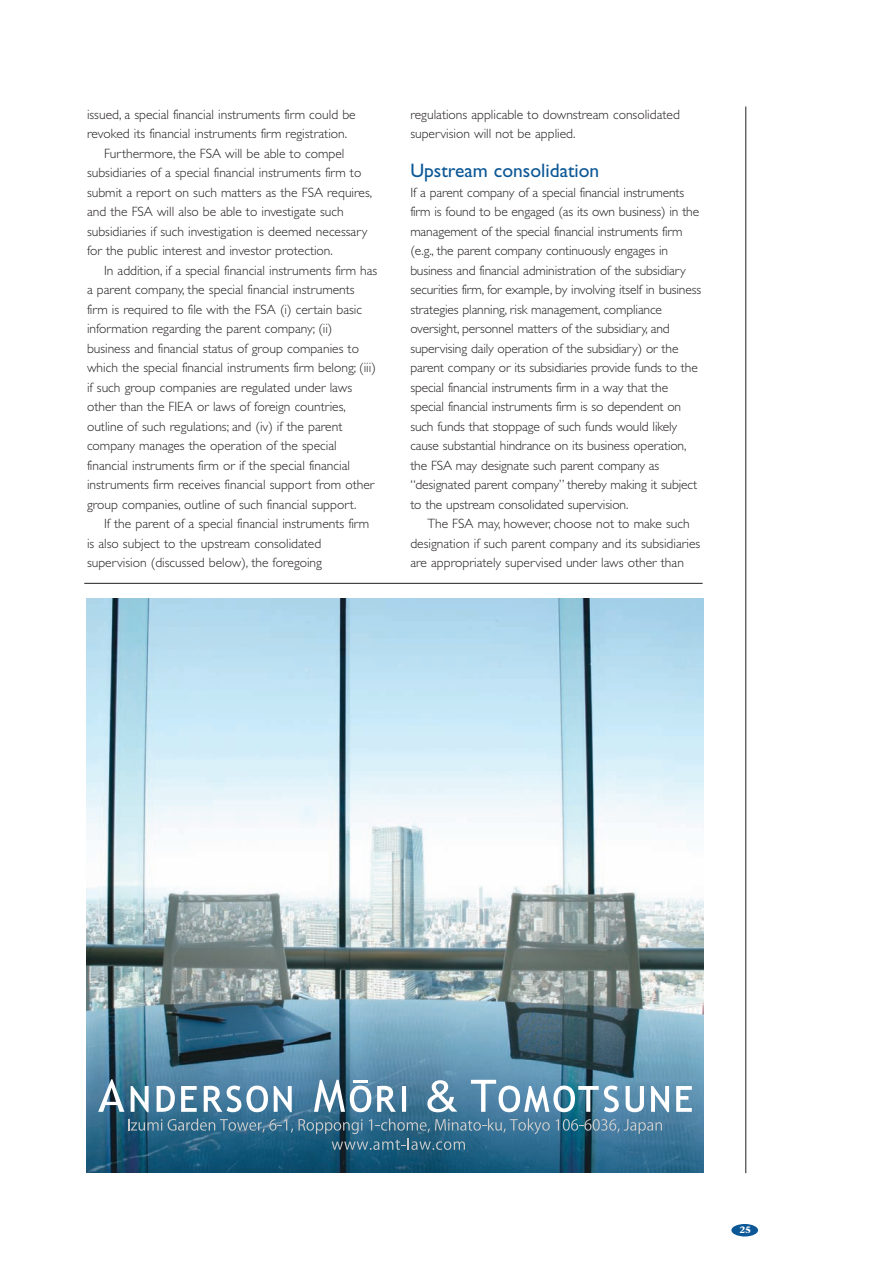
<style>
.page{position:relative;width:894px;height:1265px;background:#fff}
.page>*{position:absolute;margin:0;border:0;box-sizing:border-box;transform-origin:0 0}
.t1{font:19.5px "Gill Sans";color:#0c5896}
.t2{font:300 13.5px/19.5px "Gill Sans";color:#231f20}
.t3{font:700 9.3px "Stone Serif";color:#fff}
</style>
<div class="page">
<div style="left:731px;top:1224px;width:27px;height:12px;background:#0c5896;border-radius:50%"></div>
<hr style="left:745px;top:106px;width:1px;height:1067px;background:#231f20">
<hr style="left:84px;top:583px;width:618px;height:1px;background:#231f20">
<img style="left:87px;top:599px;width:616px;height:574px">
<svg style="left:98px;top:1079px;width:26px;height:33px"></svg>
<svg style="left:131px;top:1086px;width:18px;height:26px"></svg>
<svg style="left:157px;top:1086px;width:18px;height:26px"></svg>
<svg style="left:181px;top:1086px;width:16px;height:26px"></svg>
<svg style="left:204px;top:1085px;width:64px;height:27px"></svg>
<svg style="left:274px;top:1086px;width:18px;height:26px"></svg>
<svg style="left:377px;top:1086px;width:19px;height:26px"></svg>
<hr style="left:402px;top:1086px;width:4px;height:26px;background:#fff">
<svg style="left:471px;top:1080px;width:148px;height:32px"></svg>
<svg style="left:625px;top:1086px;width:19px;height:26px"></svg>
<svg style="left:651px;top:1086px;width:18px;height:26px"></svg>
<svg style="left:676px;top:1086px;width:16px;height:26px"></svg>
<svg style="left:314px;top:1080px;width:57px;height:32px"></svg>
<svg style="left:427px;top:1080px;width:30px;height:32px"></svg>
<svg style="left:128px;top:1119px;width:34px;height:11px"></svg>
<svg style="left:168px;top:1118px;width:494px;height:32px;background:#3a708e"></svg>
<p class="t2" style="left:87px;top:105px;width:270px">issued, a special financial instruments firm could be</p>
<p class="t2" style="left:87px;top:125px;width:262px">revoked its financial instruments firm registration.</p>
<p class="t2" style="left:104px;top:144px;width:242px">Furthermore, the FSA will be able to compel</p>
<p class="t2" style="left:87px;top:164px;width:276px">subsidiaries of a special financial instruments firm to</p>
<p class="t2" style="left:87px;top:183px;width:287px">submit a report on such matters as the FSA requires,</p>
<p class="t2" style="left:87px;top:203px;width:258px">and the FSA will also be able to investigate such</p>
<p class="t2" style="left:87px;top:222px;width:282px">subsidiaries if such investigation is deemed necessary</p>
<p class="t2" style="left:87px;top:242px;width:247px">for the public interest and investor protection.</p>
<p class="t2" style="left:104px;top:261px;width:275px">In addition, if a special financial instruments firm has</p>
<p class="t2" style="left:87px;top:281px;width:269px">a parent company, the special financial instruments</p>
<p class="t2" style="left:87px;top:300px;width:276px">firm is required to file with the FSA (i) certain basic</p>
<p class="t2" style="left:87px;top:320px;width:247px">information regarding the parent company; (ii)</p>
<p class="t2" style="left:87px;top:339px;width:273px">business and financial status of group companies to</p>
<p class="t2" style="left:87px;top:359px;width:290px">which the special financial instruments firm belong; (iii)</p>
<p class="t2" style="left:87px;top:378px;width:267px">if such group companies are regulated under laws</p>
<p class="t2" style="left:87px;top:398px;width:260px">other than the FIEA or laws of foreign countries,</p>
<p class="t2" style="left:87px;top:417px;width:257px">outline of such regulations; and (iv) if the parent</p>
<p class="t2" style="left:87px;top:437px;width:251px">company manages the operation of the special</p>
<p class="t2" style="left:87px;top:456px;width:264px">financial instruments firm or if the special financial</p>
<p class="t2" style="left:87px;top:476px;width:289px">instruments firm receives financial support from other</p>
<p class="t2" style="left:87px;top:495px;width:271px">group companies, outline of such financial support.</p>
<p class="t2" style="left:104px;top:515px;width:267px">If the parent of a special financial instruments firm</p>
<p class="t2" style="left:87px;top:534px;width:236px">is also subject to the upstream consolidated</p>
<p class="t2" style="left:87px;top:554px;width:236px">supervision (discussed below), the foregoing</p>
<p class="t2" style="left:410px;top:105px;width:271px">regulations applicable to downstream consolidated supervision will not be applied.</p>
<h1 class="t1" style="left:410px;top:163px;width:190px">Upstream consolidation</h1>
<p class="t2" style="left:410px;top:183px;width:292px">If a parent company of a special financial instruments firm is found to be engaged (as its own business) in the management of the special financial instruments firm (e.g., the parent company continuously engages in business and financial administration of the subsidiary securities firm, for example, by involving itself in business strategies planning, risk management, compliance oversight, personnel matters of the subsidiary, and supervising daily operation of the subsidiary) or the parent company or its subsidiaries provide funds to the special financial instruments firm in a way that the special financial instruments firm is so dependent on such funds that stoppage of such funds would likely cause substantial hindrance on its business operation, the FSA may designate such parent company as “designated parent company” thereby making it subject to the upstream consolidated supervision.</p>
<p class="t2" style="left:410px;top:515px;width:291px;text-indent:17px">The FSA may, however, choose not to make such designation if such parent company and its subsidiaries are appropriately supervised under laws other than</p>
<p class="t3" style="left:739px;top:1226px;width:13px">25</p>
</div>
